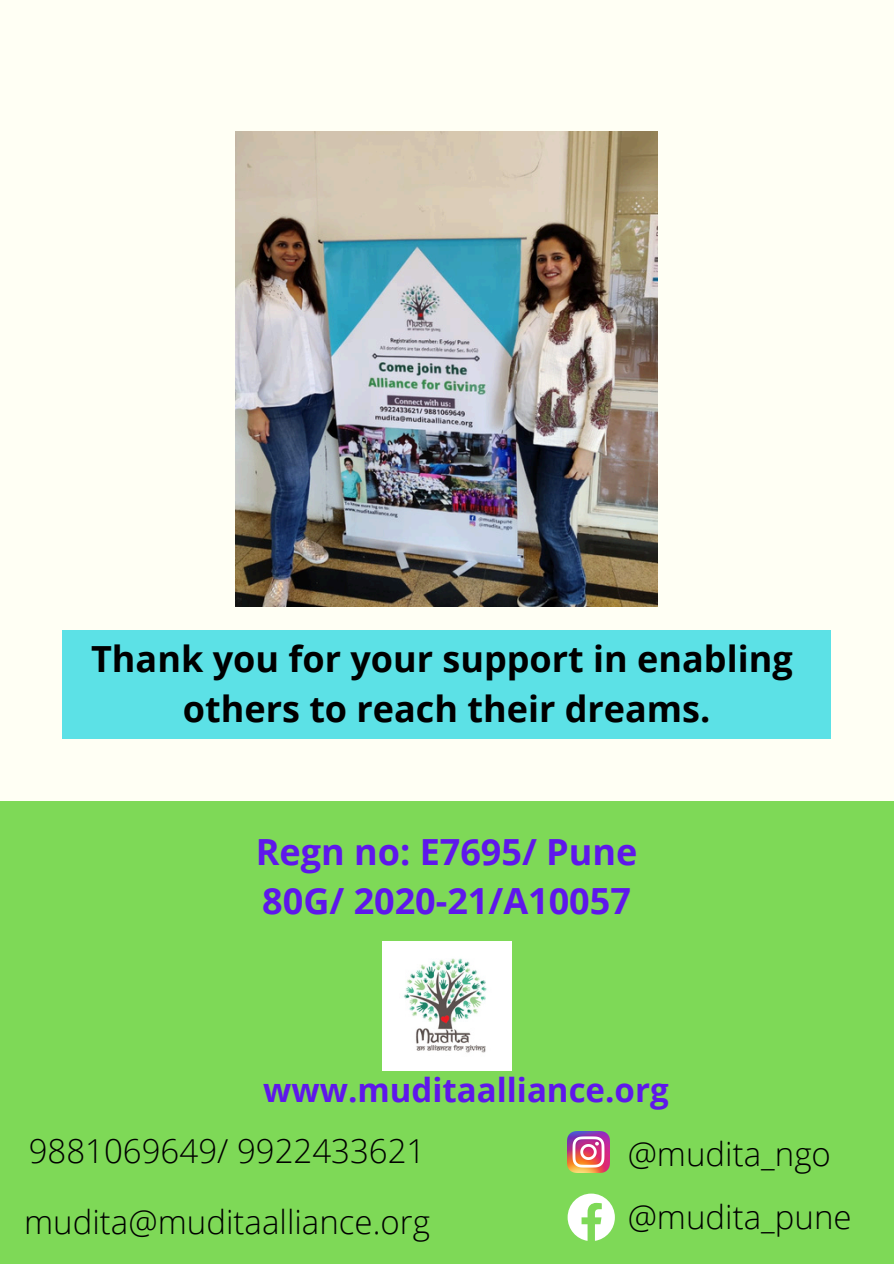
<style>
.page{position:relative;width:894px;height:1264px;background:#fff}
.page>*{position:absolute;margin:0;border:0;box-sizing:border-box;transform-origin:0 0}
.t1{font:700 36px/49.5px "Open Sans";color:#000;text-align:center}
.t2{font:700 36px/49.5px "Open Sans";color:#5e17eb}
.t3{font:300 33px "Open Sans";color:#000}
.t4{font:700 33px "Open Sans";color:#5e17eb}
</style>
<div class="page">
<div style="left:0;top:0;width:893px;height:1263px;background:#fffff4"></div>
<img style="left:235px;top:131px;width:422px;height:475px">
<div style="left:63px;top:630px;width:767px;height:109px;background:#5ce1e6"></div>
<div style="left:0;top:801px;width:893px;height:462px;background:#7ed957"></div>
<img style="left:382px;top:941px;width:129px;height:129px">
<img style="left:567px;top:1131px;width:42px;height:41px">
<svg style="left:567px;top:1193px;width:47px;height:47px"></svg>
<p class="t1" style="left:91px;top:633px;width:703px">Thank you for your support in enabling others to reach their dreams.</p>
<h1 class="t2" style="left:256px;top:825px;width:383px">Regn no: E7695/ Pune<br>80G/ 2020-21/A10057</h1>
<p class="t4" style="left:263px;top:1066px;width:407px">www.muditaalliance.org</p>
<p class="t3" style="left:29px;top:1127px;width:398px">9881069649/ 9922433621</p>
<p class="t3" style="left:24px;top:1198px;width:407px">mudita@muditaalliance.org</p>
<p class="t3" style="left:627px;top:1130px;width:205px">@mudita_ngo</p>
<p class="t3" style="left:627px;top:1193px;width:225px">@mudita_pune</p>
</div>
